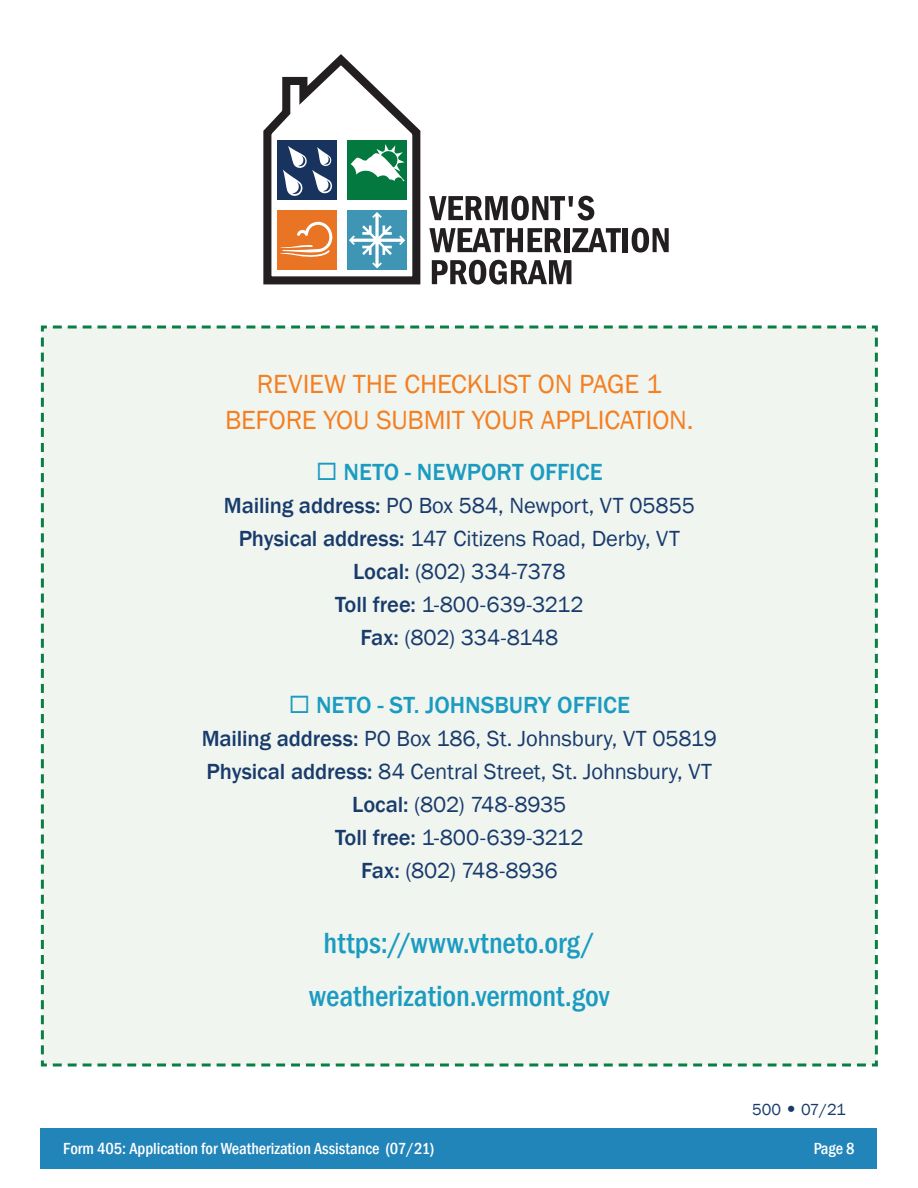
<style>
.page{position:relative;width:918px;height:1188px;background:#fff}
.page>*{position:absolute;margin:0;border:0;box-sizing:border-box;transform-origin:0 0}
.t1{font:500 condensed 30px/52.5px "Franklin Gothic";color:#1b9bc0;text-align:center}
.t2{font:27px/36px "Franklin Gothic";letter-spacing:-.01em;color:#f57f21;text-align:center}
.t3{font:500 24px "Franklin Gothic";color:#1b9bc0}
.t4{font:22.5px/33px "Franklin Gothic";letter-spacing:-.005em;color:#183b6c;text-align:center}
.t5{font:500 condensed 16.5px "Franklin Gothic";color:#fff}
.t6{font:16.5px "Franklin Gothic";letter-spacing:-.015em;color:#183b6c}
.s1{font-weight:500}
.s2{font-family:"Palatino Linotype";font-size:18px}
</style>
<div class="page">
<div style="left:40px;top:1128px;width:838px;height:40px;background:#2285ba"></div>
<div style="left:623px;top:228px;width:5px;height:24px;background:#231f20"></div>
<svg style="left:632px;top:228px;width:37px;height:25px"></svg>
<svg style="left:263px;top:54px;width:358px;height:231px"></svg>
<div style="left:40px;top:325px;width:838px;height:742px;background:#f0f5f0"></div>
<p class="t2" style="left:225px;top:367px;width:470px">REVIEW THE CHECKLIST ON PAGE 1<br>BEFORE YOU SUBMIT YOUR APPLICATION.</p>
<p class="t3" style="left:316px;top:457px;width:288px">◻ NETO - NEWPORT OFFICE</p>
<p class="t4" style="left:224px;top:490px;width:473px"><span class="s1">Mailing address:</span> PO Box 584, Newport, VT 05855<br><span class="s1">Physical address:</span> 147 Citizens Road, Derby, VT<br><span class="s1">Local:</span> (802) 334-7378<br><span class="s1">Toll free:</span> 1-800-639-3212<br><span class="s1">Fax:</span> (802) 334-8148</p>
<p class="t3" style="left:289px;top:691px;width:343px">◻ NETO - ST. JOHNSBURY OFFICE</p>
<p class="t4" style="left:202px;top:723px;width:517px"><span class="s1">Mailing address:</span> PO Box 186, St. Johnsbury, VT 05819<br><span class="s1">Physical address:</span> 84 Central Street, St. Johnsbury, VT <span class="s1">Local:</span> (802) 748-8935<br><span class="s1">Toll free:</span> 1-800-639-3212<br><span class="s1">Fax:</span> (802) 748-8936</p>
<h1 class="t1" style="left:309px;top:917px;width:302px">https://www.vtneto.org/ weatherization.vermont.gov</h1>
<p class="t6" style="left:752px;top:1099px;width:95px">500 <span class="s2">•</span> 07/21</p>
<p class="t5" style="left:63px;top:1138px;width:373px">Form 405: Application for Weatherization Assistance (07/21)</p>
<p class="t5" style="left:814px;top:1138px;width:42px">Page 8</p>
</div>
